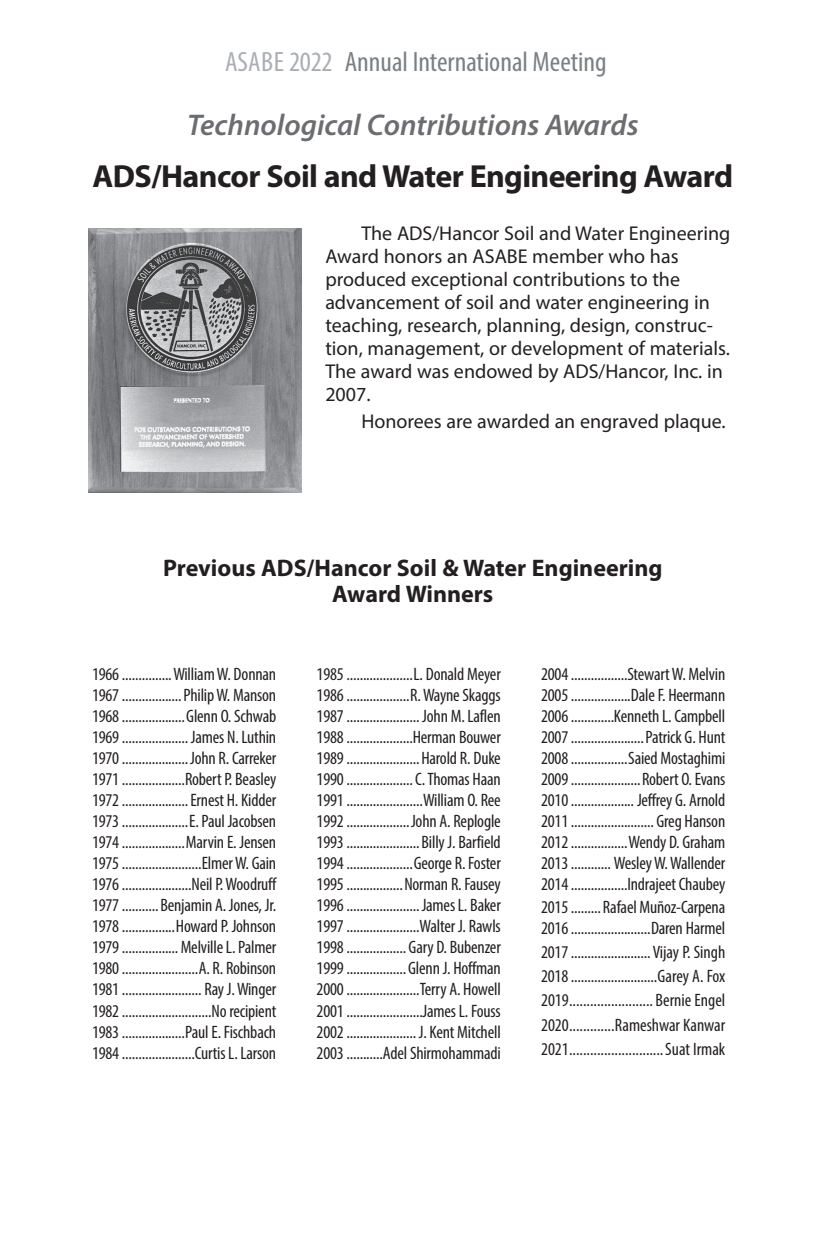
<style>
.page{position:relative;width:827px;height:1259px;background:#fff}
.page>*{position:absolute;margin:0;border:0;box-sizing:border-box;transform-origin:0 0}
.head{font:700 32px "Myriad Pro";letter-spacing:-.02em;color:#231f20}
.award_banner{font:italic 600 30px "Myriad Pro";color:#6c6d70}
.t1{font:condensed 28px "Myriad Pro";color:#7a8084}
.subheads{font:700 24px/26px "Myriad Pro";color:#231f20;text-align:center}
.intro_p{font:20px/23px "Myriad Pro";color:#231f20}
.prev_winners_2_c{font:condensed 18px/23px "Myriad Pro";letter-spacing:-.01em;color:#231f20}
.s1{color:#abafb4}
</style>
<div class="page">
<img style="left:88px;top:228px;width:213px;height:264px">
<h3 class="t1" style="left:225px;top:45px;width:383px"><span class="s1">ASABE 2022</span> Annual International Meeting</h3>
<p class="award_banner" style="left:187px;top:105px;width:453px">Technological Contributions Awards</p>
<p class="head" style="left:92px;top:155px;width:641px">ADS/Hancor Soil and Water Engineering Award</p>
<p class="intro_p" style="left:325px;top:221px;width:406px;text-indent:36px">The ADS/Hancor Soil and Water Engineering Award honors an ASABE member who has produced exceptional contributions to the advancement of soil and water engineering in teaching, research, planning, design, construc&shy;tion, management, or development of materials.<br>The award was endowed by ADS/Hancor, Inc. in 2007.</p>
<p class="intro_p" style="left:361px;top:409px;width:365px">Honorees are awarded an engraved plaque.</p>
<p class="subheads" style="left:163px;top:554px;width:501px">Previous ADS/Hancor Soil &amp; Water Engineering<br>Award Winners</p>
<p class="prev_winners_2_c" style="left:92px;top:662px;width:186px">1966 ...............William W. Donnan</p>
<p class="prev_winners_2_c" style="left:92px;top:683px;width:186px">1967 ..................Philip W. Manson</p>
<p class="prev_winners_2_c" style="left:92px;top:704px;width:186px">1968 ...................Glenn O. Schwab</p>
<p class="prev_winners_2_c" style="left:92px;top:725px;width:186px">1969 .................... James N. Luthin</p>
<p class="prev_winners_2_c" style="left:92px;top:746px;width:186px">1970 ....................John R. Carreker</p>
<p class="prev_winners_2_c" style="left:92px;top:767px;width:186px">1971 ...................Robert P. Beasley</p>
<p class="prev_winners_2_c" style="left:92px;top:788px;width:186px">1972 ....................Ernest H. Kidder</p>
<p class="prev_winners_2_c" style="left:92px;top:809px;width:186px">1973 ....................E. Paul Jacobsen</p>
<p class="prev_winners_2_c" style="left:92px;top:830px;width:186px">1974 ...................Marvin E. Jensen</p>
<p class="prev_winners_2_c" style="left:92px;top:851px;width:186px">1975 ........................Elmer W. Gain</p>
<p class="prev_winners_2_c" style="left:92px;top:872px;width:186px">1976 .....................Neil P. Woodruff</p>
<p class="prev_winners_2_c" style="left:92px;top:893px;width:186px">1977 ...........Benjamin A. Jones, Jr.</p>
<p class="prev_winners_2_c" style="left:92px;top:914px;width:186px">1978 ................Howard P. Johnson</p>
<p class="prev_winners_2_c" style="left:92px;top:935px;width:186px">1979 .................Melville L. Palmer</p>
<p class="prev_winners_2_c" style="left:92px;top:956px;width:186px">1980 .......................A. R. Robinson</p>
<p class="prev_winners_2_c" style="left:92px;top:977px;width:186px">1981 ........................ Ray J. Winger</p>
<p class="prev_winners_2_c" style="left:92px;top:998px;width:186px">1982 ...........................No recipient</p>
<p class="prev_winners_2_c" style="left:92px;top:1019px;width:186px">1983 ...................Paul E. Fischbach</p>
<p class="prev_winners_2_c" style="left:92px;top:1040px;width:186px">1984 ......................Curtis L. Larson</p>
<p class="prev_winners_2_c" style="left:316px;top:662px;width:186px">1985 ....................L. Donald Meyer</p>
<p class="prev_winners_2_c" style="left:316px;top:683px;width:186px">1986 ...................R. Wayne Skaggs</p>
<p class="prev_winners_2_c" style="left:316px;top:704px;width:186px">1987 ...................... John M. Laflen</p>
<p class="prev_winners_2_c" style="left:316px;top:725px;width:186px">1988 ....................Herman Bouwer</p>
<p class="prev_winners_2_c" style="left:316px;top:746px;width:186px">1989 ......................Harold R. Duke</p>
<p class="prev_winners_2_c" style="left:316px;top:767px;width:186px">1990 ....................C. Thomas Haan</p>
<p class="prev_winners_2_c" style="left:316px;top:788px;width:186px">1991 .......................William O. Ree</p>
<p class="prev_winners_2_c" style="left:316px;top:809px;width:186px">1992 ...................John A. Replogle</p>
<p class="prev_winners_2_c" style="left:316px;top:830px;width:186px">1993 ...................... Billy J. Barfield</p>
<p class="prev_winners_2_c" style="left:316px;top:851px;width:186px">1994 ....................George R. Foster</p>
<p class="prev_winners_2_c" style="left:316px;top:872px;width:186px">1995 .................Norman R. Fausey</p>
<p class="prev_winners_2_c" style="left:316px;top:893px;width:186px">1996 ......................James L. Baker</p>
<p class="prev_winners_2_c" style="left:316px;top:914px;width:186px">1997 ......................Walter J. Rawls</p>
<p class="prev_winners_2_c" style="left:316px;top:935px;width:186px">1998 .................. Gary D. Bubenzer</p>
<p class="prev_winners_2_c" style="left:316px;top:956px;width:186px">1999 ..................Glenn J. Hoffman</p>
<p class="prev_winners_2_c" style="left:316px;top:977px;width:186px">2000 ......................Terry A. Howell</p>
<p class="prev_winners_2_c" style="left:316px;top:998px;width:186px">2001 .......................James L. Fouss</p>
<p class="prev_winners_2_c" style="left:316px;top:1019px;width:186px">2002 ..................... J. Kent Mitchell</p>
<p class="prev_winners_2_c" style="left:316px;top:1040px;width:186px">2003 ...........Adel Shirmohammadi</p>
<p class="prev_winners_2_c" style="left:540px;top:662px;width:186px">2004 .................Stewart W. Melvin</p>
<p class="prev_winners_2_c" style="left:540px;top:683px;width:186px">2005 ..................Dale F. Heermann</p>
<p class="prev_winners_2_c" style="left:540px;top:704px;width:186px">2006 .............Kenneth L. Campbell</p>
<p class="prev_winners_2_c" style="left:540px;top:725px;width:186px">2007 ......................Patrick G. Hunt</p>
<p class="prev_winners_2_c" style="left:540px;top:746px;width:186px">2008 .................Saied Mostaghimi</p>
<p class="prev_winners_2_c" style="left:540px;top:767px;width:186px">2009 .....................Robert O. Evans</p>
<p class="prev_winners_2_c" style="left:540px;top:788px;width:186px">2010 ................... Jeffrey G. Arnold</p>
<p class="prev_winners_2_c" style="left:540px;top:809px;width:186px">2011 ......................... Greg Hanson</p>
<p class="prev_winners_2_c" style="left:540px;top:830px;width:186px">2012 .................Wendy D. Graham</p>
<p class="prev_winners_2_c" style="left:540px;top:851px;width:186px">2013 ............ Wesley W. Wallender</p>
<p class="prev_winners_2_c" style="left:540px;top:872px;width:186px">2014 .................Indrajeet Chaubey<br>2015 ......... Rafael Muñoz-Carpena</p>
<p class="prev_winners_2_c" style="left:540px;top:916px;width:186px">2016 ........................Daren Harmel</p>
<p class="prev_winners_2_c" style="left:540px;top:940px;width:186px">2017 ........................ Vijay P. Singh</p>
<p class="prev_winners_2_c" style="left:540px;top:964px;width:186px">2018 ..........................Garey A. Fox</p>
<p class="prev_winners_2_c" style="left:540px;top:988px;width:186px">2019........................ Bernie Engel</p>
<p class="prev_winners_2_c" style="left:540px;top:1012px;width:186px">2020.............Rameshwar Kanwar</p>
<p class="prev_winners_2_c" style="left:540px;top:1036px;width:186px">2021...........................Suat Irmak</p>
</div>
